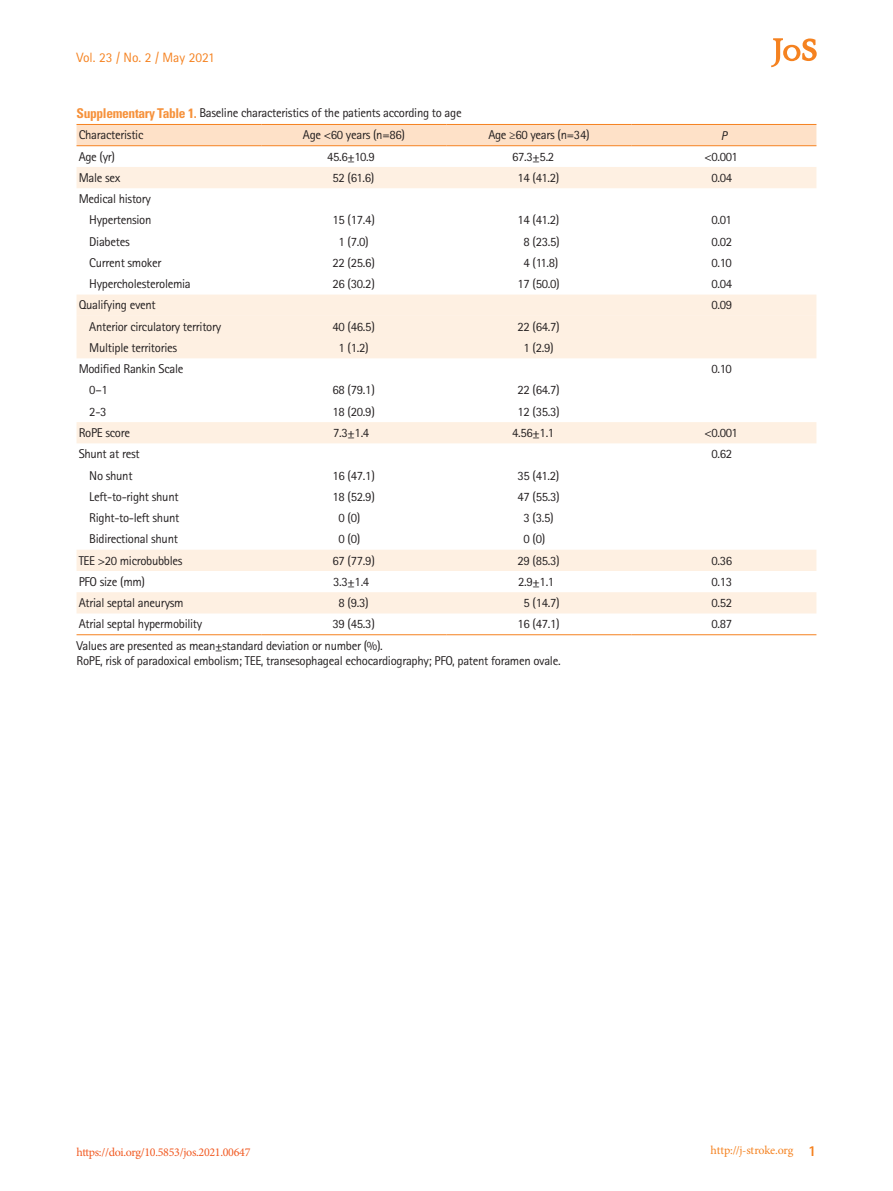
<style>
.page{position:relative;width:893px;height:1191px;background:#fff}
.page>*{position:absolute;margin:0;border:0;box-sizing:border-box;transform-origin:0 0}
.t1{font:13.5px "Rotis Sans Serif Std";color:#f58220}
.테이블본문{font:12.75px "Rotis Sans Serif Std";letter-spacing:-.025em;color:#231f20}
.테이블_설명{font:12.75px "Rotis Sans Serif Std";letter-spacing:-.025em;color:#231f20}
.테이블_제목{font:12.75px "Rotis Sans Serif Std";letter-spacing:-.025em;color:#231f20}
.테이블본문-2{font:italic 12.75px "Rotis Sans Serif Std";color:#231f20}
.t2{font:12px "Minion Pro";letter-spacing:-.025em;color:#f15921}
.t3{font:12px "Minion Pro";letter-spacing:-.015em;color:#f58220}
.s1{font-family:"Univers LT Std";font-weight:700;font-stretch:condensed;font-size:13.5px;color:#f6923c}
.s2{font-family:"Rotis Sans Serif Std";font-weight:800;font-size:15px}
</style>
<div class="page">
<svg style="left:771px;top:38px;width:46px;height:29px"></svg>
<div style="left:77px;top:125px;width:739px;height:20px;background:#fee1c8"></div>
<svg style="left:77px;top:167px;width:739px;height:446px"></svg>
<div style="left:77px;top:294px;width:739px;height:64px;background:#fef0e2"></div>
<div style="left:77px;top:316px;width:739px;height:21px;background:#fef0e2"></div>
<hr style="left:77px;top:124px;width:184px;height:1px;background:#f58220">
<hr style="left:261px;top:124px;width:185px;height:1px;background:#f58220">
<hr style="left:446px;top:124px;width:185px;height:1px;background:#f58220">
<hr style="left:631px;top:124px;width:185px;height:1px;background:#f58220">
<hr style="left:77px;top:145px;width:184px;height:1px;background:#f58220">
<hr style="left:261px;top:145px;width:185px;height:1px;background:#f58220">
<hr style="left:446px;top:145px;width:185px;height:1px;background:#f58220">
<hr style="left:631px;top:145px;width:185px;height:1px;background:#f58220">
<hr style="left:77px;top:634px;width:184px;height:1px;background:#f58220">
<hr style="left:261px;top:634px;width:185px;height:1px;background:#f58220">
<hr style="left:446px;top:634px;width:185px;height:1px;background:#f58220">
<hr style="left:631px;top:634px;width:185px;height:1px;background:#f58220">
<p class="t1" style="left:77px;top:50px;width:140px">Vol. 23 / No. 2 / May 2021</p>
<p class="테이블_제목" style="left:77px;top:105px;width:387px"><span class="s1">Supplementary Table 1.</span> Baseline characteristics of the patients according to age</p>
<p class="테이블본문" style="left:79px;top:127px;width:66px">Characteristic</p>
<p class="테이블본문" style="left:303px;top:127px;width:104px">Age &lt;60 years (n=86)</p>
<p class="테이블본문" style="left:488px;top:127px;width:103px">Age ≥60 years (n=34)</p>
<p class="테이블본문-2" style="left:721px;top:128px;width:8px">P</p>
<p class="테이블본문" style="left:79px;top:149px;width:38px">Age (yr)</p>
<p class="테이블본문" style="left:327px;top:149px;width:49px">45.6±10.9</p>
<p class="테이블본문" style="left:512px;top:149px;width:44px">67.3±5.2</p>
<p class="테이블본문" style="left:704px;top:149px;width:35px">&lt;0.001</p>
<p class="테이블본문" style="left:79px;top:170px;width:43px">Male sex</p>
<p class="테이블본문" style="left:333px;top:170px;width:43px">52 (61.6)</p>
<p class="테이블본문" style="left:517px;top:170px;width:43px">14 (41.2)</p>
<p class="테이블본문" style="left:711px;top:170px;width:22px">0.04</p>
<p class="테이블본문" style="left:79px;top:191px;width:74px">Medical history</p>
<p class="테이블본문" style="left:89px;top:212px;width:64px">Hypertension</p>
<p class="테이블본문" style="left:333px;top:212px;width:44px">15 (17.4)</p>
<p class="테이블본문" style="left:517px;top:212px;width:43px">14 (41.2)</p>
<p class="테이블본문" style="left:711px;top:212px;width:22px">0.01</p>
<p class="테이블본문" style="left:89px;top:234px;width:42px">Diabetes</p>
<p class="테이블본문" style="left:339px;top:234px;width:32px">1 (7.0)</p>
<p class="테이블본문" style="left:524px;top:234px;width:38px">8 (23.5)</p>
<p class="테이블본문" style="left:711px;top:234px;width:22px">0.02</p>
<p class="테이블본문" style="left:89px;top:255px;width:74px">Current smoker</p>
<p class="테이블본문" style="left:333px;top:255px;width:44px">22 (25.6)</p>
<p class="테이블본문" style="left:524px;top:255px;width:36px">4 (11.8)</p>
<p class="테이블본문" style="left:711px;top:255px;width:22px">0.10</p>
<p class="테이블본문" style="left:89px;top:276px;width:103px">Hypercholesterolemia</p>
<p class="테이블본문" style="left:333px;top:276px;width:44px">26 (30.2)</p>
<p class="테이블본문" style="left:517px;top:276px;width:44px">17 (50.0)</p>
<p class="테이블본문" style="left:711px;top:276px;width:22px">0.04</p>
<p class="테이블본문" style="left:79px;top:297px;width:79px">Qualifying event</p>
<p class="테이블본문" style="left:711px;top:297px;width:22px">0.09</p>
<p class="테이블본문" style="left:89px;top:319px;width:133px">Anterior circulatory territory</p>
<p class="테이블본문" style="left:333px;top:319px;width:44px">40 (46.5)</p>
<p class="테이블본문" style="left:517px;top:319px;width:44px">22 (64.7)</p>
<p class="테이블본문" style="left:89px;top:340px;width:89px">Multiple territories</p>
<p class="테이블본문" style="left:339px;top:340px;width:32px">1 (1.2)</p>
<p class="테이블본문" style="left:524px;top:340px;width:32px">1 (2.9)</p>
<p class="테이블본문" style="left:79px;top:361px;width:106px">Modified Rankin Scale</p>
<p class="테이블본문" style="left:711px;top:361px;width:22px">0.10</p>
<p class="테이블본문" style="left:89px;top:382px;width:20px">0–1</p>
<p class="테이블본문" style="left:333px;top:382px;width:44px">68 (79.1)</p>
<p class="테이블본문" style="left:517px;top:382px;width:44px">22 (64.7)</p>
<p class="테이블본문" style="left:89px;top:404px;width:19px">2-3</p>
<p class="테이블본문" style="left:333px;top:404px;width:44px">18 (20.9)</p>
<p class="테이블본문" style="left:517px;top:404px;width:44px">12 (35.3)</p>
<p class="테이블본문" style="left:79px;top:425px;width:53px">RoPE score</p>
<p class="테이블본문" style="left:333px;top:425px;width:38px">7.3±1.4</p>
<p class="테이블본문" style="left:512px;top:425px;width:44px">4.56±1.1</p>
<p class="테이블본문" style="left:704px;top:425px;width:35px">&lt;0.001</p>
<p class="테이블본문" style="left:79px;top:446px;width:63px">Shunt at rest</p>
<p class="테이블본문" style="left:711px;top:446px;width:22px">0.62</p>
<p class="테이블본문" style="left:89px;top:467px;width:45px">No shunt</p>
<p class="테이블본문" style="left:333px;top:467px;width:44px">16 (47.1)</p>
<p class="테이블본문" style="left:517px;top:467px;width:43px">35 (41.2)</p>
<p class="테이블본문" style="left:89px;top:489px;width:91px">Left-to-right shunt</p>
<p class="테이블본문" style="left:333px;top:489px;width:44px">18 (52.9)</p>
<p class="테이블본문" style="left:517px;top:489px;width:44px">47 (55.3)</p>
<p class="테이블본문" style="left:89px;top:510px;width:92px">Right-to-left shunt</p>
<p class="테이블본문" style="left:339px;top:510px;width:23px">0 (0)</p>
<p class="테이블본문" style="left:524px;top:510px;width:32px">3 (3.5)</p>
<p class="테이블본문" style="left:89px;top:531px;width:90px">Bidirectional shunt</p>
<p class="테이블본문" style="left:339px;top:531px;width:23px">0 (0)</p>
<p class="테이블본문" style="left:524px;top:531px;width:23px">0 (0)</p>
<p class="테이블본문" style="left:79px;top:553px;width:105px">TEE &gt;20 microbubbles</p>
<p class="테이블본문" style="left:333px;top:553px;width:44px">67 (77.9)</p>
<p class="테이블본문" style="left:517px;top:553px;width:44px">29 (85.3)</p>
<p class="테이블본문" style="left:711px;top:553px;width:22px">0.36</p>
<p class="테이블본문" style="left:79px;top:574px;width:68px">PFO size (mm)</p>
<p class="테이블본문" style="left:333px;top:574px;width:38px">3.3±1.4</p>
<p class="테이블본문" style="left:518px;top:574px;width:38px">2.9±1.1</p>
<p class="테이블본문" style="left:711px;top:574px;width:22px">0.13</p>
<p class="테이블본문" style="left:79px;top:595px;width:106px">Atrial septal aneurysm</p>
<p class="테이블본문" style="left:339px;top:595px;width:32px">8 (9.3)</p>
<p class="테이블본문" style="left:524px;top:595px;width:38px">5 (14.7)</p>
<p class="테이블본문" style="left:711px;top:595px;width:22px">0.52</p>
<p class="테이블본문" style="left:79px;top:616px;width:125px">Atrial septal hypermobility</p>
<p class="테이블본문" style="left:333px;top:616px;width:44px">39 (45.3)</p>
<p class="테이블본문" style="left:517px;top:616px;width:44px">16 (47.1)</p>
<p class="테이블본문" style="left:711px;top:616px;width:22px">0.87</p>
<p class="테이블_설명" style="left:77px;top:638px;width:308px">Values are presented as mean±standard deviation or number (%).</p>
<p class="테이블_설명" style="left:77px;top:653px;width:486px">RoPE, risk of paradoxical embolism; TEE, transesophageal echocardiography; PFO, patent foramen ovale.</p>
<p class="t2" style="left:77px;top:1144px;width:175px">https://doi.org/10.5853/jos.2021.00647</p>
<p class="t3" style="left:711px;top:1142px;width:107px">http://j-stroke.org <span class="s2">1</span></p>
</div>
